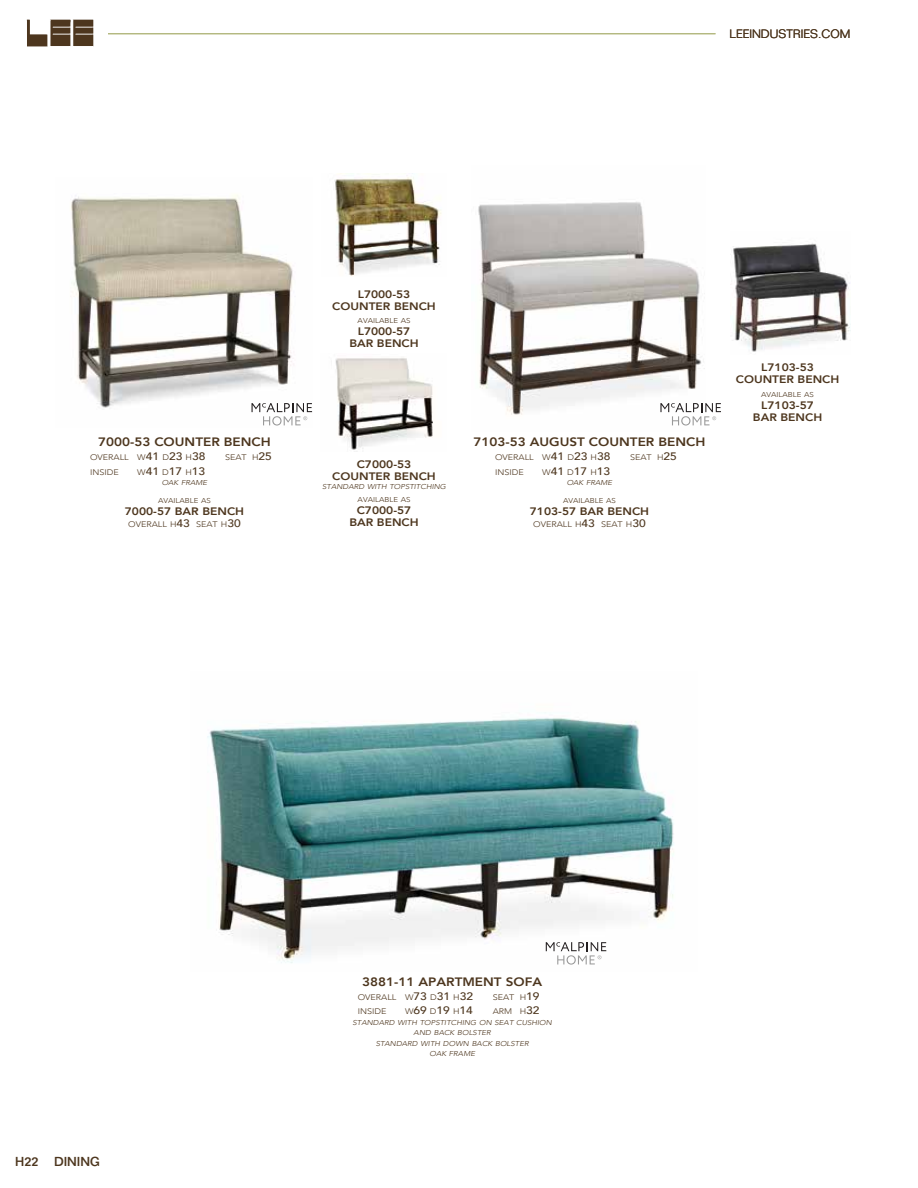
<style>
.page{position:relative;width:918px;height:1188px;background:#fff}
.page>*{position:absolute;margin:0;border:0;box-sizing:border-box;transform-origin:0 0}
.t1{font:500 12.75px "Folio";color:#4d361e}
.t2{font:800 12.15px "Avenir";color:#4d361e;scale:1.11 1}
.t3{font:300 12px "Folio";color:#4d361e}
.t4{font:800 10.8px/12px "Avenir";color:#4d361e;text-align:center;scale:1.11 1}
.t5{font:800 10.8px "Avenir";color:#4d361e;scale:1.11 1}
.t6{font:500 10.8px "Avenir";color:#4d361e;scale:1.11 1}
.t7{font:300 8.1px "Avenir";color:#4d361e;scale:1.11 1}
.t8{font:italic 300 7.05px/10.5px "Avenir";color:#4d361e;text-align:center;scale:1.11 1}
.t9{font:300 7.05px "Avenir";color:#4d361e;scale:1.11 1}
.s1{font-weight:500;font-size:10.8px}
.s2{font-weight:300;font-size:8.1px}
</style>
<div class="page">
<hr style="left:108px;top:33px;width:608px;height:1px;background:#b0b579">
<svg style="left:26px;top:20px;width:67px;height:27px"></svg>
<img style="left:478px;top:202px;width:227px;height:213px">
<img style="left:334px;top:173px;width:108px;height:103px">
<img style="left:335px;top:358px;width:98px;height:94px">
<img style="left:730px;top:243px;width:120px;height:109px">
<img style="left:71px;top:194px;width:242px;height:219px">
<img style="left:207px;top:718px;width:467px;height:245px">
<svg style="left:252px;top:403px;width:60px;height:23px"></svg>
<svg style="left:660px;top:403px;width:61px;height:23px"></svg>
<svg style="left:546px;top:942px;width:60px;height:23px"></svg>
<h3 class="t3" style="left:730px;top:27px;width:122px">LEEINDUSTRIES.COM</h3>
<h2 class="t2" style="left:98px;top:432px;width:157px">7000-53 COUNTER BENCH</h2>
<p class="t7" style="left:90px;top:453px;width:105px">OVERALL W<span class="s1">41</span> D<span class="s1">23</span> H<span class="s1">38</span></p>
<p class="t7" style="left:225px;top:453px;width:44px">SEAT H<span class="s1">25</span></p>
<p class="t7" style="left:90px;top:467px;width:27px">INSIDE</p>
<h3 class="t6" style="left:137px;top:461px;width:63px"><span class="s2">W</span>41 <span class="s2">D</span>17 <span class="s2">H</span>13</h3>
<p class="t8" style="left:162px;top:477px;width:43px">OAK FRAME</p>
<p class="t9" style="left:158px;top:496px;width:49px">AVAILABLE AS</p>
<h3 class="t5" style="left:125px;top:503px;width:109px">7000-57 BAR BENCH</h3>
<p class="t7" style="left:128px;top:519px;width:103px">OVERALL H<span class="s1">43</span> SEAT H<span class="s1">30</span></p>
<h3 class="t4" style="left:332px;top:288px;width:95px">L7000-53<br>COUNTER BENCH</h3>
<p class="t9" style="left:358px;top:316px;width:49px">AVAILABLE AS</p>
<h3 class="t4" style="left:349px;top:325px;width:64px">L7000-57<br>BAR BENCH</h3>
<h3 class="t4" style="left:332px;top:458px;width:95px">C7000-53<br>COUNTER BENCH</h3>
<p class="t8" style="left:322px;top:481px;width:113px">STANDARD WITH TOPSTITCHING</p>
<p class="t9" style="left:358px;top:496px;width:49px">AVAILABLE AS</p>
<h3 class="t4" style="left:349px;top:505px;width:64px">C7000-57<br>BAR BENCH</h3>
<h2 class="t2" style="left:474px;top:432px;width:210px">7103-53 AUGUST COUNTER BENCH</h2>
<p class="t7" style="left:495px;top:453px;width:105px">OVERALL W<span class="s1">41</span> D<span class="s1">23</span> H<span class="s1">38</span></p>
<p class="t7" style="left:630px;top:453px;width:44px">SEAT H<span class="s1">25</span></p>
<p class="t7" style="left:495px;top:467px;width:27px">INSIDE</p>
<h3 class="t6" style="left:542px;top:461px;width:63px"><span class="s2">W</span>41 <span class="s2">D</span>17 <span class="s2">H</span>13</h3>
<p class="t8" style="left:567px;top:477px;width:43px">OAK FRAME</p>
<p class="t9" style="left:563px;top:496px;width:49px">AVAILABLE AS</p>
<h3 class="t5" style="left:530px;top:503px;width:109px">7103-57 BAR BENCH</h3>
<p class="t7" style="left:533px;top:519px;width:103px">OVERALL H<span class="s1">43</span> SEAT H<span class="s1">30</span></p>
<h3 class="t4" style="left:736px;top:362px;width:95px">L7103-53<br>COUNTER BENCH</h3>
<p class="t9" style="left:761px;top:390px;width:49px">AVAILABLE AS</p>
<h3 class="t4" style="left:753px;top:399px;width:64px">L7103-57<br>BAR BENCH</h3>
<h1 class="t1" style="left:15px;top:1154px;width:86px">H22 DINING</h1>
<h2 class="t2" style="left:362px;top:972px;width:164px">3881-11 APARTMENT SOFA</h2>
<p class="t7" style="left:358px;top:992px;width:105px">OVERALL W<span class="s1">73</span> D<span class="s1">31</span> H<span class="s1">32</span></p>
<p class="t7" style="left:493px;top:992px;width:44px">SEAT H<span class="s1">19</span></p>
<p class="t7" style="left:358px;top:1007px;width:27px">INSIDE</p>
<h3 class="t6" style="left:405px;top:1001px;width:63px"><span class="s2">W</span>69 <span class="s2">D</span>19 <span class="s2">H</span>14</h3>
<p class="t7" style="left:493px;top:1007px;width:44px">ARM H<span class="s1">32</span></p>
<p class="t8" style="left:353px;top:1017px;width:181px">STANDARD WITH TOPSTITCHING ON SEAT CUSHION<br>AND BACK BOLSTER<br>STANDARD WITH DOWN BACK BOLSTER<br>OAK FRAME</p>
</div>
